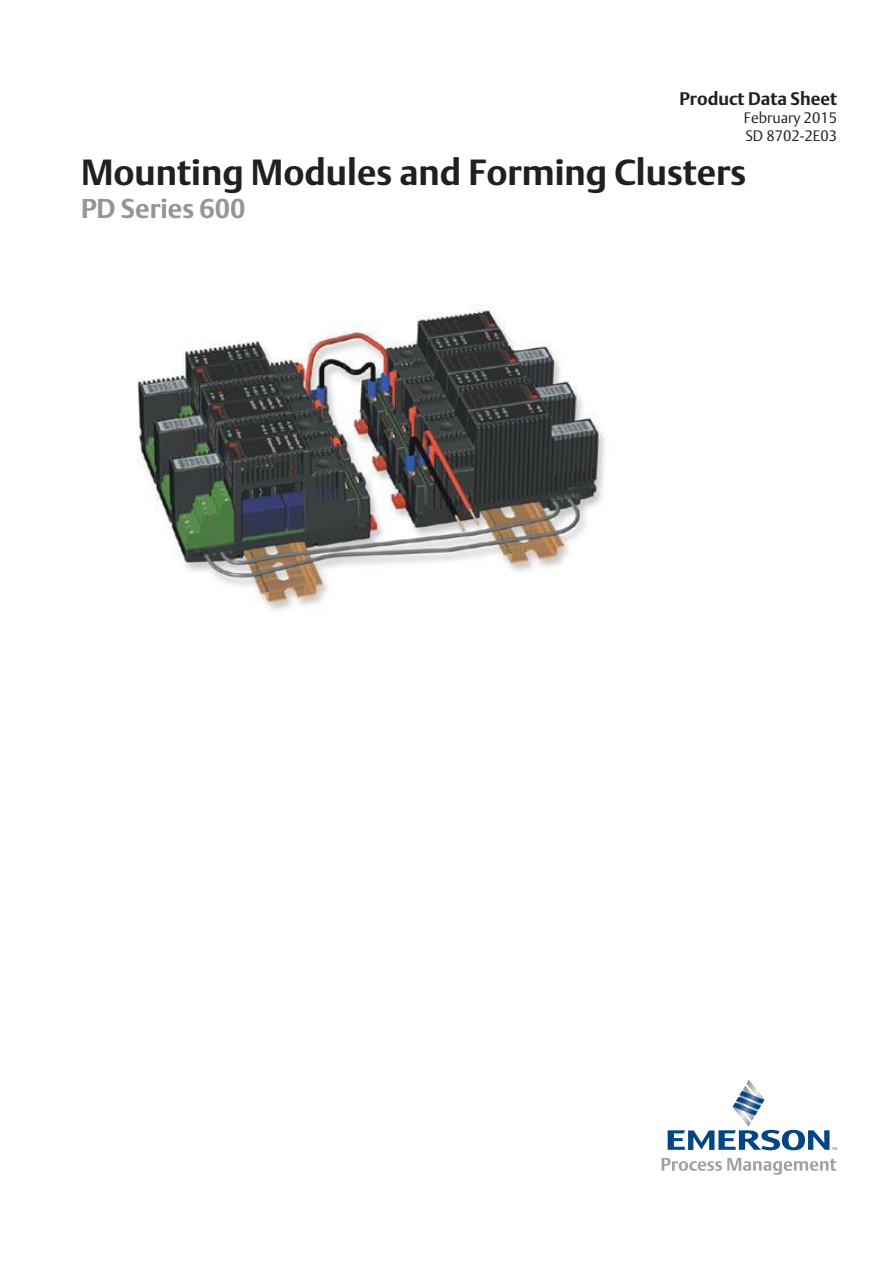
<style>
.page{position:relative;width:893px;height:1263px;background:#fff}
.page>*{position:absolute;margin:0;border:0;box-sizing:border-box;transform-origin:0 0}
.t1{font:700 36px "DTL Argo T";color:#231f20}
.Subhead{font:700 27px "DTL Argo T";color:#939598}
.Document_type{font:700 18px "DTL Argo T";color:#231f20}
.Document_number{font:15px "DTL Argo T Light";color:#231f20}
</style>
<div class="page">
<svg style="left:668px;top:1079px;width:169px;height:71px"></svg>
<svg style="left:662px;top:1158px;width:174px;height:17px"></svg>
<img style="left:137px;top:304px;width:468px;height:306px">
<p class="Document_type" style="left:679px;top:88px;width:159px">Product Data Sheet</p>
<p class="Document_number" style="left:744px;top:109px;width:95px">February 2015</p>
<p class="Document_number" style="left:745px;top:127px;width:93px">SD 8702-2E03</p>
<p class="t1" style="left:81px;top:151px;width:667px">Mounting Modules and Forming Clusters</p>
<p class="Subhead" style="left:81px;top:192px;width:166px">PD Series 600</p>
</div>
